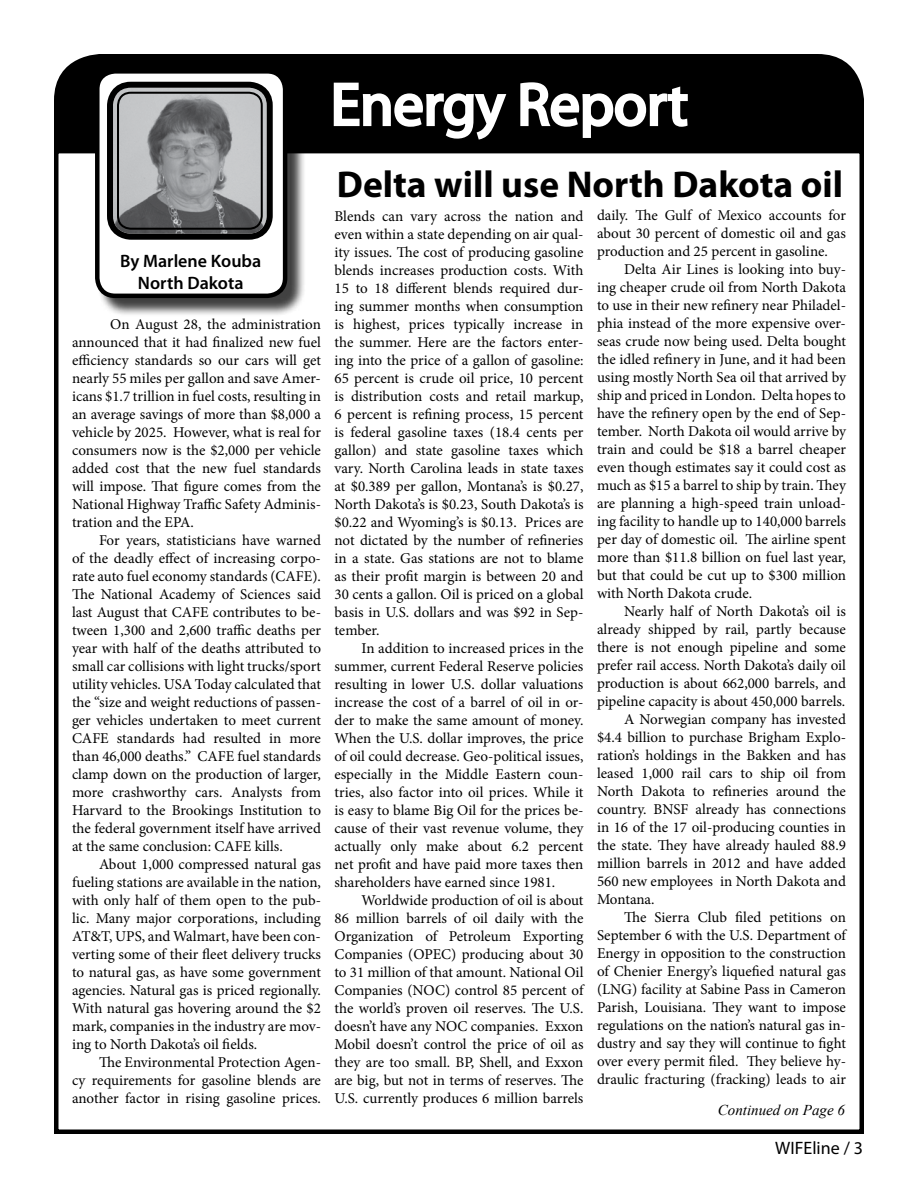
<style>
.page{position:relative;width:918px;height:1188px;background:#fff}
.page>*{position:absolute;margin:0;border:0;box-sizing:border-box;transform-origin:0 0}
.t1{font:60px "Myriad Pro";color:#fff}
.t2{font:700 37.5px "Myriad Pro";color:#000}
.t3{font:600 18px/21.6px "Myriad Pro";color:#000;text-align:center}
.t4{font:18px "Myriad Pro";color:#000}
.t5{font:15px/18px "Minion Pro";color:#000;text-align:justify}
.t6{font:italic 15px "Times New Roman";color:#000}
</style>
<div class="page">
<div style="left:54px;top:149px;width:810px;height:985px;border:4px solid #000"></div>
<div style="left:54px;top:54px;width:810px;height:96px;background:#000"></div>
<svg style="left:332px;top:81px;width:177px;height:60px"></svg>
<svg style="left:519px;top:81px;width:170px;height:58px"></svg>
<div style="left:97px;top:71px;width:209px;height:246px;background:#000;opacity:.75"></div>
<div style="left:97px;top:71px;width:188px;height:225px;background:#fff;border-radius:18px"></div>
<div style="left:95px;top:69px;width:192px;height:229px;border:4px solid #000;border-radius:18px"></div>
<img style="left:114px;top:89px;width:152px;height:144px">
<div style="left:107px;top:82px;width:166px;height:158px;border:6px solid #000;border-radius:21px"></div>
<div style="left:117px;top:92px;width:146px;height:138px;border:2px solid #000;border-radius:13px"></div>
<p class="t3" style="left:120px;top:250px;width:143px">By Marlene Kouba<br>North Dakota</p>
<p class="t5" style="left:72px;top:316px;width:251px;text-indent:38px">On August 28, the administration announced that it had finalized new fuel efficiency standards so our cars will get nearly 55 miles per gallon and save Amer&shy;icans $1.7 trillion in fuel costs, resulting in an average savings of more than $8,000 a vehicle by 2025. However, what is real for consumers now is the $2,000 per vehicle added cost that the new fuel standards will impose. That figure comes from the National Highway Traffic Safety Adminis&shy;tration and the EPA.</p>
<p class="t5" style="left:72px;top:532px;width:251px;text-indent:27px">For years, statisticians have warned of the deadly effect of increasing corpo&shy;rate auto fuel economy standards (CAFE).<br>The National Academy of Sciences said last August that CAFE contributes to be&shy;tween 1,300 and 2,600 traffic deaths per year with half of the deaths attributed to small car collisions with light trucks/sport utility vehicles. USA Today calculated that the “size and weight reductions of passen&shy;ger vehicles undertaken to meet current CAFE standards had resulted in more than 46,000 deaths.” CAFE fuel standards clamp down on the production of larger, more crashworthy cars. Analysts from Harvard to the Brookings Institution to the federal government itself have arrived at the same conclusion: CAFE kills.</p>
<p class="t5" style="left:72px;top:856px;width:251px;text-indent:27px">About 1,000 compressed natural gas fueling stations are available in the nation, with only half of them open to the pub&shy;lic. Many major corporations, including AT&amp;T, UPS, and Walmart, have been con&shy;verting some of their fleet delivery trucks to natural gas, as have some government agencies. Natural gas is priced regionally.<br>With natural gas hovering around the $2 mark, companies in the industry are mov&shy;ing to North Dakota’s oil fields.</p>
<p class="t5" style="left:72px;top:1054px;width:251px;text-indent:27px">The Environmental Protection Agen&shy;cy requirements for gasoline blends are another factor in rising gasoline prices.</p>
<h1 class="t1" style="left:331px;top:67px;width:359px">Energy Report</h1>
<h2 class="t2" style="left:337px;top:160px;width:508px">Delta will use North Dakota oil</h2>
<p class="t5" style="left:334px;top:208px;width:251px">Blends can vary across the nation and even within a state depending on air qual&shy;ity issues. The cost of producing gasoline blends increases production costs. With 15 to 18 different blends required dur&shy;ing summer months when consumption is highest, prices typically increase in the summer. Here are the factors enter&shy;ing into the price of a gallon of gasoline:<br>65 percent is crude oil price, 10 percent is distribution costs and retail markup, 6 percent is refining process, 15 percent is federal gasoline taxes (18.4 cents per gallon) and state gasoline taxes which vary. North Carolina leads in state taxes at $0.389 per gallon, Montana’s is $0.27, North Dakota’s is $0.23, South Dakota’s is $0.22 and Wyoming’s is $0.13. Prices are not dictated by the number of refineries in a state. Gas stations are not to blame as their profit margin is between 20 and 30 cents a gallon. Oil is priced on a global basis in U.S. dollars and was $92 in Sep&shy;tember.</p>
<p class="t5" style="left:334px;top:640px;width:251px;text-indent:27px">In addition to increased prices in the summer, current Federal Reserve policies resulting in lower U.S. dollar valuations increase the cost of a barrel of oil in or&shy;der to make the same amount of money.<br>When the U.S. dollar improves, the price of oil could decrease. Geo-political issues, especially in the Middle Eastern coun&shy;tries, also factor into oil prices. While it is easy to blame Big Oil for the prices be&shy;cause of their vast revenue volume, they actually only make about 6.2 percent net profit and have paid more taxes then shareholders have earned since 1981.</p>
<p class="t5" style="left:334px;top:892px;width:251px;text-indent:27px">Worldwide production of oil is about 86 million barrels of oil daily with the Organization of Petroleum Exporting Companies (OPEC) producing about 30 to 31 million of that amount. National Oil Companies (NOC) control 85 percent of the world’s proven oil reserves. The U.S. doesn’t have any NOC companies. Exxon Mobil doesn’t control the price of oil as they are too small. BP, Shell, and Exxon are big, but not in terms of reserves. The U.S. currently produces 6 million barrels</p>
<p class="t5" style="left:597px;top:206px;width:251px">daily. The Gulf of Mexico accounts for about 30 percent of domestic oil and gas production and 25 percent in gasoline.</p>
<p class="t5" style="left:597px;top:260px;width:251px;text-indent:27px">Delta Air Lines is looking into buy&shy;ing cheaper crude oil from North Dakota to use in their new refinery near Philadel&shy;phia instead of the more expensive over&shy;seas crude now being used. Delta bought the idled refinery in June, and it had been using mostly North Sea oil that arrived by ship and priced in London. Delta hopes to have the refinery open by the end of Sep&shy;tember. North Dakota oil would arrive by train and could be $18 a barrel cheaper even though estimates say it could cost as much as $15 a barrel to ship by train. They are planning a high-speed train unload&shy;ing facility to handle up to 140,000 barrels per day of domestic oil. The airline spent more than $11.8 billion on fuel last year, but that could be cut up to $300 million with North Dakota crude.</p>
<p class="t5" style="left:624px;top:602px;width:223px">Nearly half of North Dakota’s oil is</p>
<p class="t5" style="left:597px;top:620px;width:250px">already shipped by rail, partly because</p>
<p class="t5" style="left:597px;top:638px;width:251px">there is not enough pipeline and some</p>
<p class="t5" style="left:597px;top:656px;width:251px">prefer rail access. North Dakota’s daily oil</p>
<p class="t5" style="left:597px;top:674px;width:250px">production is about 662,000 barrels, and</p>
<p class="t5" style="left:597px;top:692px;width:250px">pipeline capacity is about 450,000 barrels.</p>
<p class="t5" style="left:624px;top:710px;width:223px">A Norwegian company has invested</p>
<p class="t5" style="left:597px;top:728px;width:251px">$4.4 billion to purchase Brigham Explo-</p>
<p class="t5" style="left:597px;top:746px;width:250px">ration’s holdings in the Bakken and has</p>
<p class="t5" style="left:597px;top:764px;width:250px">leased 1,000 rail cars to ship oil from</p>
<p class="t5" style="left:597px;top:782px;width:250px">North Dakota to refineries around the</p>
<p class="t5" style="left:597px;top:800px;width:250px">country. BNSF already has connections</p>
<p class="t5" style="left:597px;top:818px;width:251px">in 16 of the 17 oil-producing counties in</p>
<p class="t5" style="left:597px;top:836px;width:250px">the state. They have already hauled 88.9</p>
<p class="t5" style="left:597px;top:854px;width:251px">million barrels in 2012 and have added</p>
<p class="t5" style="left:597px;top:872px;width:251px">560 new employees in North Dakota and</p>
<p class="t5" style="left:597px;top:890px;width:59px">Montana.</p>
<p class="t5" style="left:624px;top:908px;width:223px">The Sierra Club filed petitions on</p>
<p class="t5" style="left:597px;top:926px;width:250px">September 6 with the U.S. Department of</p>
<p class="t5" style="left:597px;top:944px;width:250px">Energy in opposition to the construction</p>
<p class="t5" style="left:597px;top:962px;width:250px">of Chenier Energy’s liquefied natural gas</p>
<p class="t5" style="left:597px;top:980px;width:251px">(LNG) facility at Sabine Pass in Cameron</p>
<p class="t5" style="left:597px;top:998px;width:251px">Parish, Louisiana. They want to impose</p>
<p class="t5" style="left:597px;top:1016px;width:250px">regulations on the nation’s natural gas in-</p>
<p class="t5" style="left:597px;top:1034px;width:251px">dustry and say they will continue to fight</p>
<p class="t5" style="left:597px;top:1052px;width:251px">over every permit filed. They believe hy-</p>
<p class="t5" style="left:597px;top:1070px;width:251px">draulic fracturing (fracking) leads to air</p>
<p class="t6" style="left:718px;top:1100px;width:129px">Continued on Page 6</p>
<p class="t4" style="left:775px;top:1137px;width:89px">WIFEline / 3</p>
</div>
